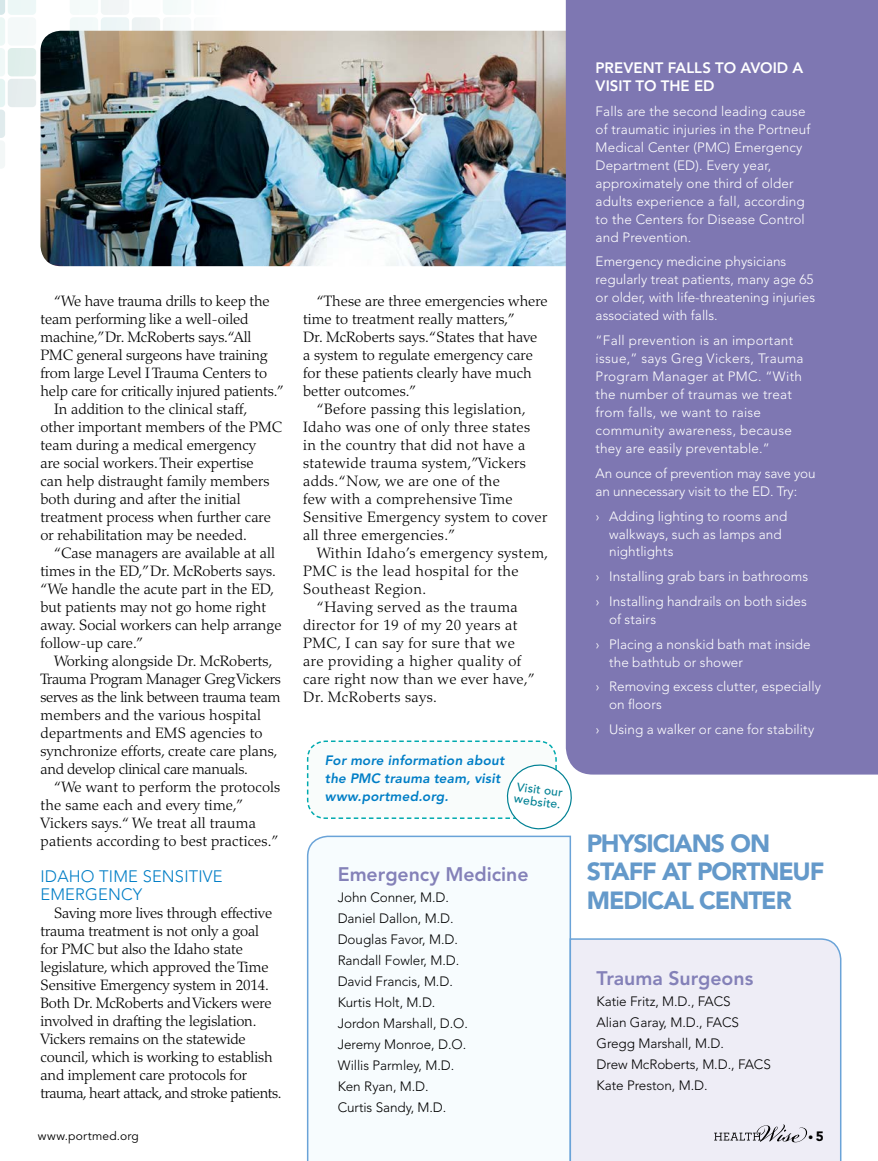
<style>
.page{position:relative;width:878px;height:1161px;background:#fff}
.page>*{position:absolute;margin:0;border:0;box-sizing:border-box;transform-origin:0 0}
.t1{font:900 24.75px/28.2px "Avenir";letter-spacing:-.045em;color:#6499ca}
.t2{font:800 19.5px "Avenir";color:#8481b8}
.t3{font:300 16.5px/18px "Avenir";letter-spacing:.01em;color:#007ec6}
.t4{font:300 15px/18px "Palatino";color:#000}
.t5{font:300 15px/18px "Palatino";letter-spacing:.02em;color:#000}
.t6{font:300 15px "Palatino";letter-spacing:.03em;color:#000}
.t7{font:300 15px "Palatino";letter-spacing:-.02em;color:#000}
.t8{font:800 15px/18px "Avenir";color:#fff}
.t9{font:300 13.5px/18px "Avenir";letter-spacing:.01em;color:#fff}
.t10{font:300 13.5px/21px "Avenir";letter-spacing:-.005em;color:#000}
.t11{font:italic 800 13.5px/18px "Avenir";letter-spacing:.015em;color:#007ec6}
.t12{font:300 13.5px/18px "Avenir";letter-spacing:-.01em;color:#fff}
.t13{font:500 12px/12px "Avenir";color:#008194}
.t14{font:12px "Avenir";letter-spacing:.02em;color:#000}
.t15{font:900 10.5px "Avenir";color:#000}
.s1{font-size:13.5px}
</style>
<div class="page">
<svg style="left:70px;top:0;width:214px;height:31px"></svg>
<svg style="left:0;top:0;width:36px;height:168px"></svg>
<img style="left:40px;top:31px;width:526px;height:235px">
<div style="left:566px;top:0;width:312px;height:775px;background:#7e77b2"></div>
<svg style="left:306px;top:835px;width:266px;height:326px"></svg>
<div style="left:569px;top:938px;width:273px;height:223px;background:#eeedf6"></div>
<svg style="left:306px;top:740px;width:268px;height:90px"></svg>
<svg style="left:714px;top:1124px;width:93px;height:18px;background:#c6c5cd"></svg>
<p class="t4" style="left:54px;top:292px;width:217px">“We have trauma drills to keep the</p>
<p class="t4" style="left:40px;top:310px;width:209px">team performing like a well-oiled</p>
<p class="t4" style="left:40px;top:328px;width:212px">machine,”Dr. McRoberts says. “All</p>
<p class="t4" style="left:40px;top:346px;width:228px">PMC general surgeons have training</p>
<p class="t4" style="left:40px;top:364px;width:228px">from large Level I Trauma Centers to</p>
<p class="t4" style="left:40px;top:382px;width:245px">help care for critically injured patients.”</p>
<p class="t4" style="left:54px;top:400px;width:195px">In addition to the clinical staff,</p>
<p class="t4" style="left:40px;top:418px;width:243px">other important members of the PMC</p>
<p class="t4" style="left:40px;top:436px;width:217px">team during a medical emergency</p>
<p class="t4" style="left:40px;top:454px;width:215px">are social workers. Their expertise</p>
<p class="t4" style="left:40px;top:472px;width:230px">can help distraught family members</p>
<p class="t4" style="left:40px;top:490px;width:202px">both during and after the initial</p>
<p class="t4" style="left:40px;top:508px;width:232px">treatment process when further care</p>
<p class="t4" style="left:40px;top:526px;width:208px">or rehabilitation may be needed.</p>
<p class="t4" style="left:54px;top:544px;width:222px">“Case managers are available at all</p>
<p class="t4" style="left:40px;top:562px;width:237px">times in the ED,”Dr. McRoberts says.</p>
<p class="t4" style="left:40px;top:580px;width:235px">“We handle the acute part in the ED,</p>
<p class="t4" style="left:40px;top:598px;width:227px">but patients may not go home right</p>
<p class="t4" style="left:40px;top:616px;width:242px">away. Social workers can help arrange</p>
<p class="t4" style="left:40px;top:634px;width:104px">follow-up care.”</p>
<p class="t4" style="left:54px;top:652px;width:220px">Working alongside Dr. McRoberts,</p>
<p class="t7" style="left:40px;top:670px;width:242px">Trauma Program Manager Greg Vickers</p>
<p class="t7" style="left:40px;top:688px;width:241px">serves as the link between trauma team</p>
<p class="t4" style="left:40px;top:706px;width:222px">members and the various hospital</p>
<p class="t4" style="left:40px;top:724px;width:223px">departments and EMS agencies to</p>
<p class="t4" style="left:40px;top:742px;width:238px">synchronize efforts, create care plans,</p>
<p class="t7" style="left:40px;top:760px;width:209px">and develop clinical care manuals.</p>
<p class="t4" style="left:54px;top:778px;width:228px">“We want to perform the protocols</p>
<p class="t4" style="left:40px;top:796px;width:204px">the same each and every time,”</p>
<p class="t4" style="left:40px;top:814px;width:217px">Vickers says. “ We treat all trauma</p>
<p class="t4" style="left:40px;top:832px;width:239px">patients according to best practices.”</p>
<p class="t3" style="left:40px;top:867px;width:184px">IDAHO TIME SENSITIVE<br>EMERGENCY</p>
<p class="t4" style="left:40px;top:904px;width:242px;text-indent:14px">Saving more lives through effective trauma treatment is not only a goal<br>for PMC but also the Idaho state legislature, which approved the Time Sensitive Emergency system in 2014.<br>Both Dr. McRoberts and Vickers were involved in drafting the legislation.<br>Vickers remains on the statewide council, which is working to establish and implement care protocols for trauma, heart attack, and stroke patients.</p>
<p class="t4" style="left:303px;top:292px;width:246px;text-indent:14px">“These are three emergencies where time to treatment really matters,”<br>Dr. McRoberts says. “States that have a system to regulate emergency care for these patients clearly have much better outcomes.”</p>
<p class="t5" style="left:303px;top:400px;width:246px;text-indent:14px">“Before passing this legislation,<br>Idaho was one of only three states<br>in the country that did not have a statewide trauma system,”Vickers adds. “Now, we are one of the<br>few with a comprehensive Time<br>Sensitive Emergency system to cover all three emergencies.”</p>
<p class="t6" style="left:316px;top:544px;width:233px">Within Idaho’s emergency system,</p>
<p class="t6" style="left:303px;top:562px;width:217px">PMC is the lead hospital for the</p>
<p class="t6" style="left:303px;top:580px;width:125px">Southeast Region.</p>
<p class="t6" style="left:316px;top:598px;width:203px">“Having served as the trauma</p>
<p class="t6" style="left:303px;top:616px;width:216px">director for 19 of my 20 years at</p>
<p class="t6" style="left:303px;top:634px;width:213px">PMC, I can say for sure that we</p>
<p class="t6" style="left:303px;top:652px;width:220px">are providing a higher quality of</p>
<p class="t5" style="left:303px;top:670px;width:233px">care right now than we ever have,”</p>
<p class="t6" style="left:303px;top:688px;width:135px">Dr. McRoberts says.</p>
<p class="t11" style="left:325px;top:752px;width:181px">For more information about the PMC trauma team, visit www.portmed.org.</p>
<p class="t13" style="left:516px;top:781px;width:49px;rotate:8deg">Visit our website.</p>
<h2 class="t2" style="left:338px;top:863px;width:192px">Emergency Medicine</h2>
<p class="t10" style="left:338px;top:887px;width:132px">John Conner, M.D.<br>Daniel Dallon, M.D.<br>Douglas Favor, M.D.<br>Randall Fowler, M.D.<br>David Francis, M.D.<br>Kurtis Holt, M.D.<br>Jordon Marshall, D.O.<br>Jeremy Monroe, D.O.<br>Willis Parmley, M.D.<br>Ken Ryan, M.D.<br>Curtis Sandy, M.D.</p>
<p class="t8" style="left:595px;top:59px;width:209px">PREVENT FALLS TO AVOID A<br>VISIT TO THE ED</p>
<p class="t9" style="left:595px;top:102px;width:216px">Falls are the second leading cause of traumatic injuries in the Portneuf<br>Medical Center (PMC) Emergency<br>Department (ED). Every year, approximately one third of older adults experience a fall, according to the Centers for Disease Control and Prevention.</p>
<p class="t9" style="left:595px;top:253px;width:221px">Emergency medicine physicians regularly treat patients, many age 65 or older, with life-threatening injuries associated with falls.</p>
<p class="t9" style="left:595px;top:331px;width:209px">“Fall prevention is an important issue,” says Greg Vickers, Trauma<br>Program Manager at PMC. “With the number of traumas we treat from falls, we want to raise community awareness, because they are easily preventable.”</p>
<p class="t12" style="left:595px;top:464px;width:221px">An ounce of prevention may save you an unnecessary visit to the ED. Try:</p>
<p class="t9" style="left:609px;top:507px;width:180px;text-indent:-14px">› Adding lighting to rooms and walkways, such as lamps and nightlights</p>
<p class="t9" style="left:595px;top:564px;width:214px;line-height:24.8px">› Installing grab bars in bathrooms › Installing handrails on both sides</p>
<p class="t9" style="left:595px;top:607px;width:217px;line-height:24.8px;text-indent:14px">of stairs<br>› Placing a nonskid bath mat inside</p>
<p class="t9" style="left:595px;top:650px;width:227px;line-height:24.8px;text-indent:14px">the bathtub or shower<br>› Removing excess clutter, especially</p>
<p class="t9" style="left:595px;top:692px;width:220px;line-height:24.8px;text-indent:14px">on floors<br>› Using a walker or cane for stability</p>
<h1 class="t1" style="left:587px;top:829px;width:239px">PHYSICIANS ON<br>STAFF AT PORTNEUF<br>MEDICAL CENTER</h1>
<h2 class="t2" style="left:596px;top:967px;width:158px">Trauma Surgeons</h2>
<p class="t10" style="left:596px;top:991px;width:176px">Katie Fritz, M.D., FACS<br>Alian Garay, M.D., FACS<br>Gregg Marshall, M.D.<br>Drew McRoberts, M.D., FACS<br>Kate Preston, M.D.</p>
<p class="t14" style="left:38px;top:1129px;width:102px">www.portmed.org</p>
<p class="t15" style="left:808px;top:1131px;width:17px">•<span class="s1">5</span></p>
</div>
